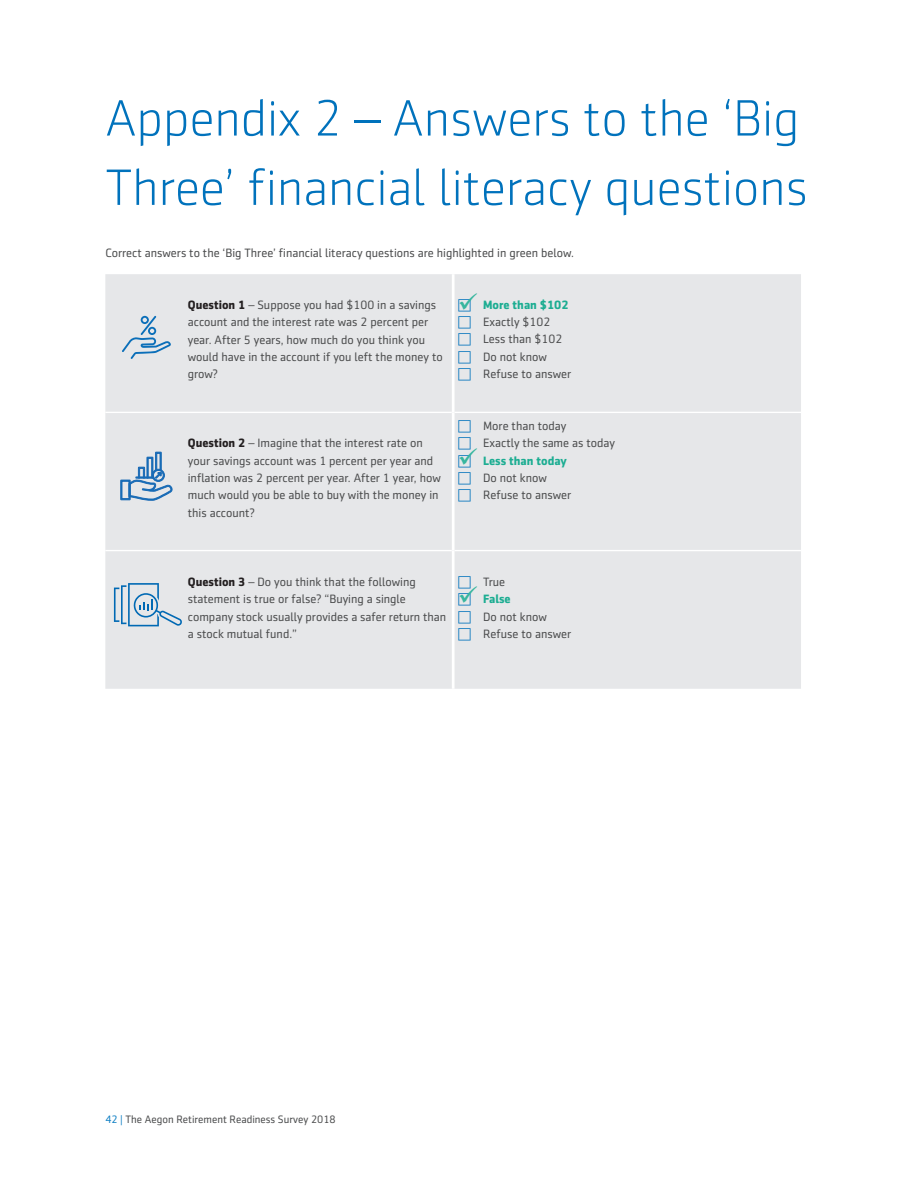
<style>
.page{position:relative;width:918px;height:1188px;background:#fff}
.page>*{position:absolute;margin:0;border:0;box-sizing:border-box;transform-origin:0 0}
.t1{font:300 51.6px/69.3px "Sentico Sans DT";color:#0072bc}
.t2{font:12.3px/17.4px "Sentico Sans DT";color:#4b4c4d}
.t3{font:10.8px "Sentico Sans DT";color:#4b4c4d}
.s1{font-weight:700;color:#231f20}
.s2{font-weight:700;color:#1cad92}
.s3{color:#0d7ec3}
</style>
<div class="page">
<div style="left:105px;top:274px;width:696px;height:415px;background:#e6e7e9"></div>
<hr style="left:105px;top:412px;width:347px;height:1px;background:#fff">
<hr style="left:455px;top:412px;width:346px;height:1px;background:#fff">
<hr style="left:105px;top:550px;width:347px;height:1px;background:#fff">
<hr style="left:455px;top:550px;width:346px;height:1px;background:#fff">
<hr style="left:452px;top:274px;width:3px;height:138px;background:#fff">
<hr style="left:452px;top:412px;width:3px;height:139px;background:#fff">
<hr style="left:452px;top:551px;width:3px;height:138px;background:#fff">
<svg style="left:122px;top:316px;width:49px;height:43px;background:#bfd2e0"></svg>
<svg style="left:120px;top:452px;width:53px;height:49px;background:#acc3da"></svg>
<svg style="left:114px;top:583px;width:68px;height:43px;background:#b7cdde"></svg>
<div style="left:459px;top:293px;width:18px;height:88px;background:#e6e7e9"></div>
<svg style="left:459px;top:420px;width:18px;height:82px"></svg>
<svg style="left:459px;top:576px;width:18px;height:64px"></svg>
<p class="t1" style="left:105px;top:84px;width:704px">Appendix 2 – Answers to the ‘Big<br>Three’ financial literacy questions</p>
<p class="t2" style="left:105px;top:244px;width:470px">Correct answers to the ‘Big Three’ financial literacy questions are highlighted in green below.</p>
<p class="t2" style="left:188px;top:296px;width:257px"><span class="s1">Question 1</span> – Suppose you had $100 in a savings account and the interest rate was 2 percent per year. After 5 years, how much do you think you would have in the account if you left the money to grow?</p>
<p class="t2" style="left:483px;top:296px;width:90px"><span class="s2">More than $102<br></span>Exactly $102<br>Less than $102<br>Do not know<br>Refuse to answer</p>
<p class="t2" style="left:188px;top:435px;width:255px"><span class="s1">Question 2</span> – Imagine that the interest rate on your savings account was 1 percent per year and inflation was 2 percent per year. After 1 year, how much would you be able to buy with the money in this account?</p>
<p class="t2" style="left:483px;top:417px;width:133px">More than today<br>Exactly the same as today<br><span class="s2">Less than today<br></span>Do not know<br>Refuse to answer</p>
<p class="t2" style="left:188px;top:573px;width:260px"><span class="s1">Question 3</span> – Do you think that the following statement is true or false? “Buying a single company stock usually provides a safer return than a stock mutual fund.”</p>
<p class="t2" style="left:483px;top:573px;width:90px">True<br><span class="s2">False<br></span>Do not know<br>Refuse to answer</p>
<p class="t3" style="left:105px;top:1114px;width:232px"><span class="s3">42 |</span> The Aegon Retirement Readiness Survey 2018</p>
</div>
